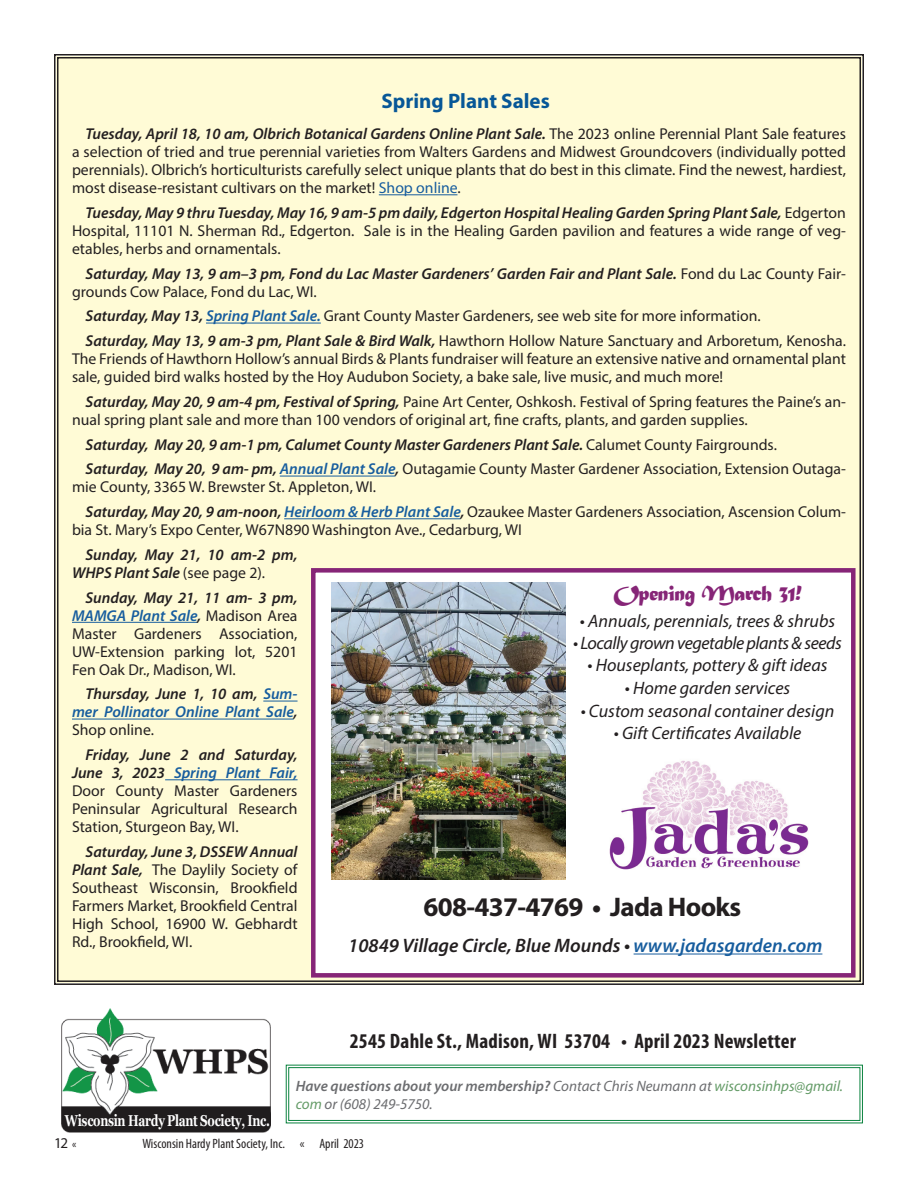
<style>
.page{position:relative;width:918px;height:1188px;background:#fff}
.page>*{position:absolute;margin:0;border:0;box-sizing:border-box;transform-origin:0 0}
.t1{font:700 27px "Myriad Pro";letter-spacing:-.025em;color:#231f20}
.t2{font:22.5px "Matura MT Script Capitals";letter-spacing:-.025em;color:#862577}
.t3{font:700 condensed 21px "Myriad Pro";letter-spacing:.01em;color:#231f20}
.t4{font:700 21px "Myriad Pro";color:#075797}
.t5{font:italic 600 19.5px "Myriad Pro";color:#231f20}
.t6{font:italic 18px "Myriad Pro";color:#231f20}
.t7{font:italic 18px "Myriad Pro";letter-spacing:-.025em;color:#231f20}
.t8{font:15.75px/18px "Myriad Pro";color:#231f20;text-align:justify}
.t9{font:italic 600 15.75px/18px "Myriad Pro";color:#231f20}
.t10{font:italic 600 15.75px/18px "Myriad Pro";color:#175d9e;text-align:justify}
.t11{font:700 15.75px "Georgia";letter-spacing:-.025em;color:#fff;scale:.74 1}
.t12{font:italic 15px/18px "Myriad Pro";color:#6c6d70}
.t13{font:15px "Myriad Pro";color:#231f20}
.t14{font:condensed 13.5px "Myriad Pro";color:#231f20}
.s1{font-weight:600;font-style:italic}
.s2{color:#175d9e}
.s3{font-weight:400;font-style:normal}
.s4{font-weight:600;font-style:italic;color:#175d9e}
.s5{color:#231f20}
.s6{font-weight:400;font-style:normal;color:#231f20}
.s7{font-weight:600}
.s8{color:#649b67}
.s9{font-stretch:condensed;font-size:12px}
</style>
<div class="page">
<img style="left:61px;top:1008px;width:210px;height:125px">
<div style="left:65px;top:1109px;width:203px;height:19px;background:#201d1e"></div>
<svg style="left:286px;top:1065px;width:577px;height:58px"></svg>
<div style="left:288px;top:1067px;width:572px;height:54px;border:1px solid #0a823e"></div>
<div style="left:54px;top:54px;width:810px;height:931px;background:#fffbd6"></div>
<div style="left:311px;top:568px;width:545px;height:410px;background:#fff;border:4px solid #862577"></div>
<hr style="left:634px;top:954px;width:188px;height:1px;background:#175d9e">
<img style="left:609px;top:760px;width:200px;height:110px">
<img style="left:331px;top:583px;width:235px;height:296px">
<h3 class="t4" style="left:382px;top:87px;width:170px">Spring Plant Sales</h3>
<p class="t8" style="left:72px;top:125px;width:776px;text-indent:13px"><span class="s1">Tuesday, April 18, 10 am, Olbrich Botanical Gardens Online Plant Sale.</span> The 2023 online Perennial Plant Sale features a selection of tried and true perennial varieties from Walters Gardens and Midwest Groundcovers (individually potted perennials). Olbrich’s horticulturists carefully select unique plants that do best in this climate. Find the newest, hardiest, most disease-resistant cultivars on the market! <span class="s2">Shop online</span>.</p>
<p class="t8" style="left:72px;top:203px;width:776px;text-indent:13px"><span class="s1">Tuesday, May 9 thru Tuesday, May 16, 9 am-5 pm daily, Edgerton Hospital Healing Garden Spring Plant Sale,</span> Edgerton Hospital, 11101 N. Sherman Rd., Edgerton. Sale is in the Healing Garden pavilion and features a wide range of veg&shy;etables, herbs and ornamentals.</p>
<p class="t9" style="left:72px;top:264px;width:776px;text-indent:13px">Saturday, May 13, 9 am–3 pm, Fond du Lac Master Gardeners’ Garden Fair and Plant Sale. <span class="s3">Fond du Lac County Fair&shy;grounds Cow Palace, Fond du Lac, WI.</span></p>
<p class="t8" style="left:86px;top:304px;width:762px;line-height:24.8px"><span class="s1">Saturday, May 13,</span> <span class="s4">Spring Plant Sale.</span> Grant County Master Gardeners, see web site for more information.<br><span class="s1">Saturday, May 13, 9 am-3 pm, Plant Sale &amp; Bird Walk,</span> Hawthorn Hollow Nature Sanctuary and Arboretum, Kenosha.</p>
<p class="t8" style="left:72px;top:350px;width:775px">The Friends of Hawthorn Hollow’s annual Birds &amp; Plants fundraiser will feature an extensive native and ornamental plant sale, guided bird walks hosted by the Hoy Audubon Society, a bake sale, live music, and much more!</p>
<p class="t8" style="left:72px;top:392px;width:775px;text-indent:13px"><span class="s1">Saturday, May 20, 9 am-4 pm, Festival of Spring,</span> Paine Art Center, Oshkosh. Festival of Spring features the Paine’s an&shy;nual spring plant sale and more than 100 vendors of original art, fine crafts, plants, and garden supplies.</p>
<p class="t9" style="left:86px;top:432px;width:762px;line-height:24.8px">Saturday, May 20, 9 am-1 pm, Calumet County Master Gardeners Plant Sale. <span class="s3">Calumet County Fairgrounds.<br></span>Saturday, May 20, 9 am- pm, <span class="s2">Annual Plant Sale</span>, <span class="s3">Outagamie County Master Gardener Association, Extension Outaga-</span></p>
<p class="t8" style="left:86px;top:475px;width:762px;line-height:24.8px;text-indent:-13px">mie County, 3365 W. Brewster St. Appleton, WI.<br><span class="s1">Saturday, May 20, 9 am-noon,</span> <span class="s4">Heirloom &amp; Herb Plant Sale</span><span class="s1">,</span> Ozaukee Master Gardeners Association, Ascension Colum-</p>
<p class="t8" style="left:72px;top:521px;width:451px">bia St. Mary’s Expo Center, W67N890 Washington Ave., Cedarburg, WI</p>
<p class="t9" style="left:72px;top:545px;width:227px;text-indent:13px">Sunday, May 21, 10 am-2 pm,<br>WHPS Plant Sale <span class="s3">(see page 2).</span></p>
<p class="t8" style="left:72px;top:588px;width:227px;text-indent:13px"><span class="s1">Sunday, May 21, 11 am- 3 pm, </span><span class="s4">MAMGA Plant Sale</span><span class="s1">,</span> Madison Area Master Gardeners Association, UW-Extension parking lot, 5201<br>Fen Oak Dr., Madison, WI.</p>
<p class="t10" style="left:72px;top:685px;width:227px;text-indent:13px"><span class="s5">Thursday, June 1, 10 am,</span> Sum&shy;mer Pollinator Online Plant Sale<span class="s5">, </span><span class="s6">Shop online.</span></p>
<p class="t8" style="left:72px;top:746px;width:227px;text-indent:13px"><span class="s1">Friday, June 2 and Saturday, June 3, 2023</span> <span class="s4">Spring Plant Fair, </span>Door County Master Gardeners Peninsular Agricultural Research Station, Sturgeon Bay, WI.</p>
<p class="t8" style="left:72px;top:842px;width:227px;text-indent:13px"><span class="s1">Saturday, June 3, DSSEW Annual Plant Sale,</span> The Daylily Society of Southeast Wisconsin, Brookfield Farmers Market, Brookfield Central High School, 16900 W. Gebhardt Rd., Brookfield, WI.</p>
<h2 class="t2" style="left:613px;top:579px;width:190px">Opening March 31!</h2>
<p class="t6" style="left:580px;top:610px;width:257px">• Annuals, perennials, trees &amp; shrubs</p>
<p class="t7" style="left:573px;top:631px;width:270px">• Locally grown vegetable plants &amp; seeds</p>
<p class="t6" style="left:588px;top:654px;width:242px">• Houseplants, pottery &amp; gift ideas</p>
<p class="t6" style="left:625px;top:677px;width:167px">• Home garden services</p>
<p class="t6" style="left:581px;top:699px;width:255px">• Custom seasonal container design</p>
<p class="t6" style="left:614px;top:722px;width:189px">• Gift Certificates Available</p>
<h1 class="t1" style="left:424px;top:889px;width:319px">608-437-4769 • Jada Hooks</h1>
<p class="t5" style="left:348px;top:933px;width:476px">10849 Village Circle, Blue Mounds • <span class="s2">www.jadasgarden.com</span></p>
<p class="t11" style="left:65px;top:1108px;width:279px">Wisconsin Hardy Plant Society, Inc.</p>
<h3 class="t3" style="left:350px;top:1028px;width:448px">2545 Dahle St., Madison, WI 53704 • April 2023 Newsletter</h3>
<p class="t12" style="left:296px;top:1076px;width:549px"><span class="s7">Have questions about your membership?</span> Contact Chris Neumann at <span class="s8">wisconsinhps@gmail. com</span> or (608) 249-5750.</p>
<p class="t13" style="left:54px;top:1134px;width:24px">12 <span class="s9">«</span></p>
<p class="t14" style="left:142px;top:1136px;width:223px">Wisconsin Hardy Plant Society, Inc. « April 2023</p>
</div>
